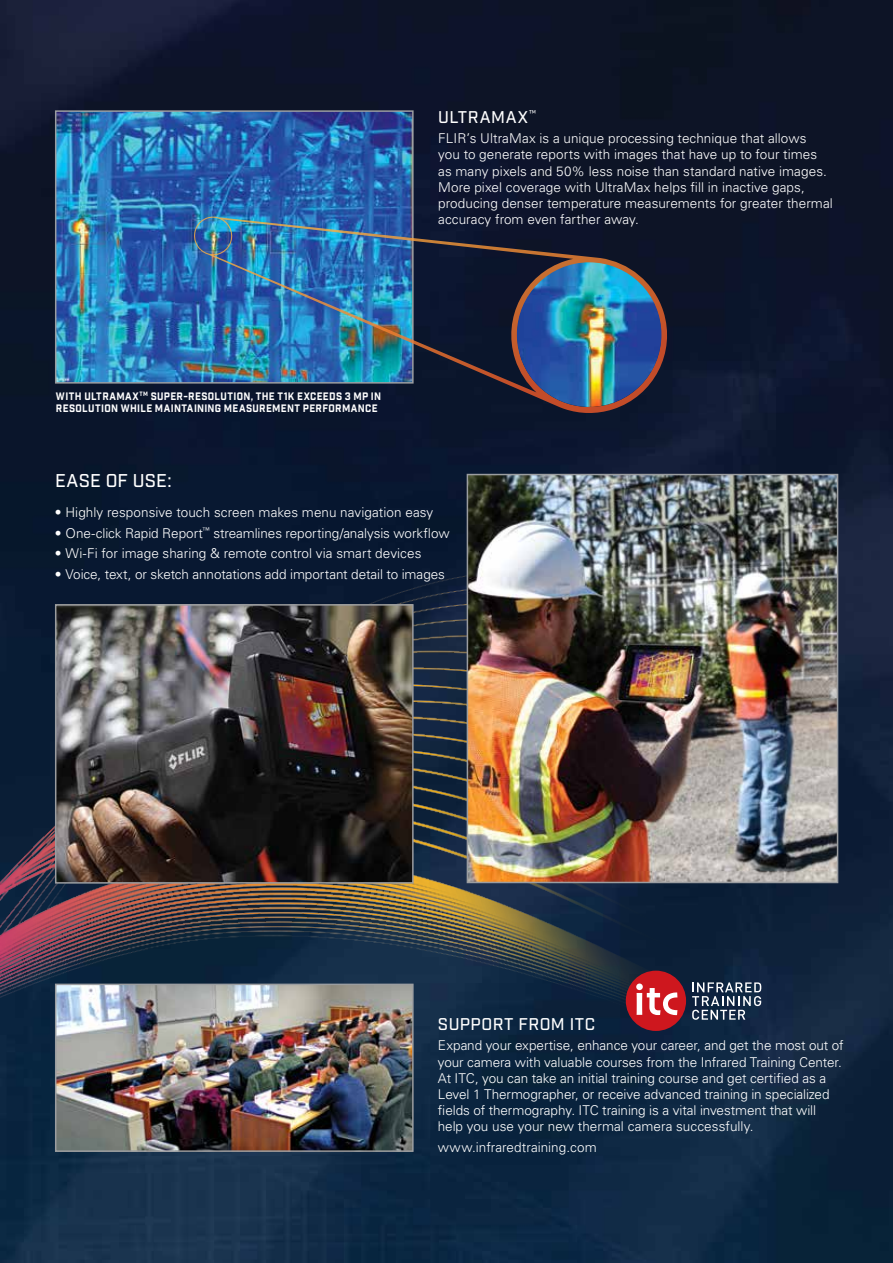
<style>
.page{position:relative;width:893px;height:1263px;background:#fff}
.page>*{position:absolute;margin:0;border:0;box-sizing:border-box;transform-origin:0 0}
.t1{font:500 18px "Industry";letter-spacing:.005em;color:#fff}
.t2{font:500 16.5px "Industry";letter-spacing:.035em;color:#fff}
.t3{font:300 13.5px/16.2px "Univers LT Std";color:#fff}
.t4{font:700 10.5px/12.6px "Industry";letter-spacing:.035em;color:#fff;scale:.94 1}
</style>
<div class="page">
<img style="left:0;top:0;width:893px;height:1263px">
<img style="left:466px;top:473px;width:373px;height:411px">
<img style="left:58px;top:607px;width:353px;height:274px">
<div style="left:55px;top:604px;width:359px;height:280px;border:2px solid #9b9da0"></div>
<div style="left:626px;top:971px;width:60px;height:60px;background:#ce171e;border-radius:50%"></div>
<svg style="left:637px;top:988px;width:40px;height:27px"></svg>
<svg style="left:692px;top:982px;width:69px;height:38px;background:#506075"></svg>
<div style="left:636px;top:983px;width:7px;height:7px;background:#fff;border-radius:50%"></div>
<img style="left:58px;top:113px;width:353px;height:268px">
<div style="left:55px;top:110px;width:359px;height:274px;border:2px solid #9b9da0"></div>
<img style="left:192px;top:216px;width:484px;height:198px">
<img style="left:517px;top:262px;width:144px;height:145px;border-radius:72px">
<img style="left:58px;top:986px;width:353px;height:163px">
<div style="left:55px;top:983px;width:359px;height:169px;border:2px solid #9b9da0"></div>
<p class="t2" style="left:438px;top:107px;width:99px">ULTRAMAX<sup>™</sup></p>
<p class="t3" style="left:438px;top:130px;width:396px">FLIR’s UltraMax is a unique processing technique that allows<br>you to generate reports with images that have up to four times as many pixels and 50% less noise than standard native images.<br>More pixel coverage with UltraMax helps fill in inactive gaps, producing denser temperature measurements for greater thermal accuracy from even farther away.</p>
<p class="t4" style="left:56px;top:390px;width:348px">WITH ULTRAMAX<sup>TM</sup> SUPER-RESOLUTION, THE T1K EXCEEDS 3 MP IN<br>RESOLUTION WHILE MAINTAINING MEASUREMENT PERFORMANCE</p>
<h1 class="t1" style="left:55px;top:470px;width:118px">EASE OF USE:</h1>
<p class="t3" style="left:55px;top:504px;width:380px">• Highly responsive touch screen makes menu navigation easy</p>
<p class="t3" style="left:55px;top:525px;width:396px">• One-click Rapid Report<sup>™</sup> streamlines reporting/analysis workflow</p>
<p class="t3" style="left:55px;top:545px;width:368px">• Wi-Fi for image sharing &amp; remote control via smart devices</p>
<p class="t3" style="left:55px;top:566px;width:392px">• Voice, text, or sketch annotations add important detail to images</p>
<p class="t2" style="left:438px;top:1014px;width:159px">SUPPORT FROM ITC</p>
<p class="t3" style="left:438px;top:1037px;width:407px">Expand your expertise, enhance your career, and get the most out of your camera with valuable courses from the Infrared Training Center.<br>At ITC, you can take an initial training course and get certified as a Level 1 Thermographer, or receive advanced training in specialized fields of thermography. ITC training is a vital investment that will help you use your new thermal camera successfully.</p>
<p class="t3" style="left:438px;top:1139px;width:160px">www.infraredtraining.com</p>
</div>
